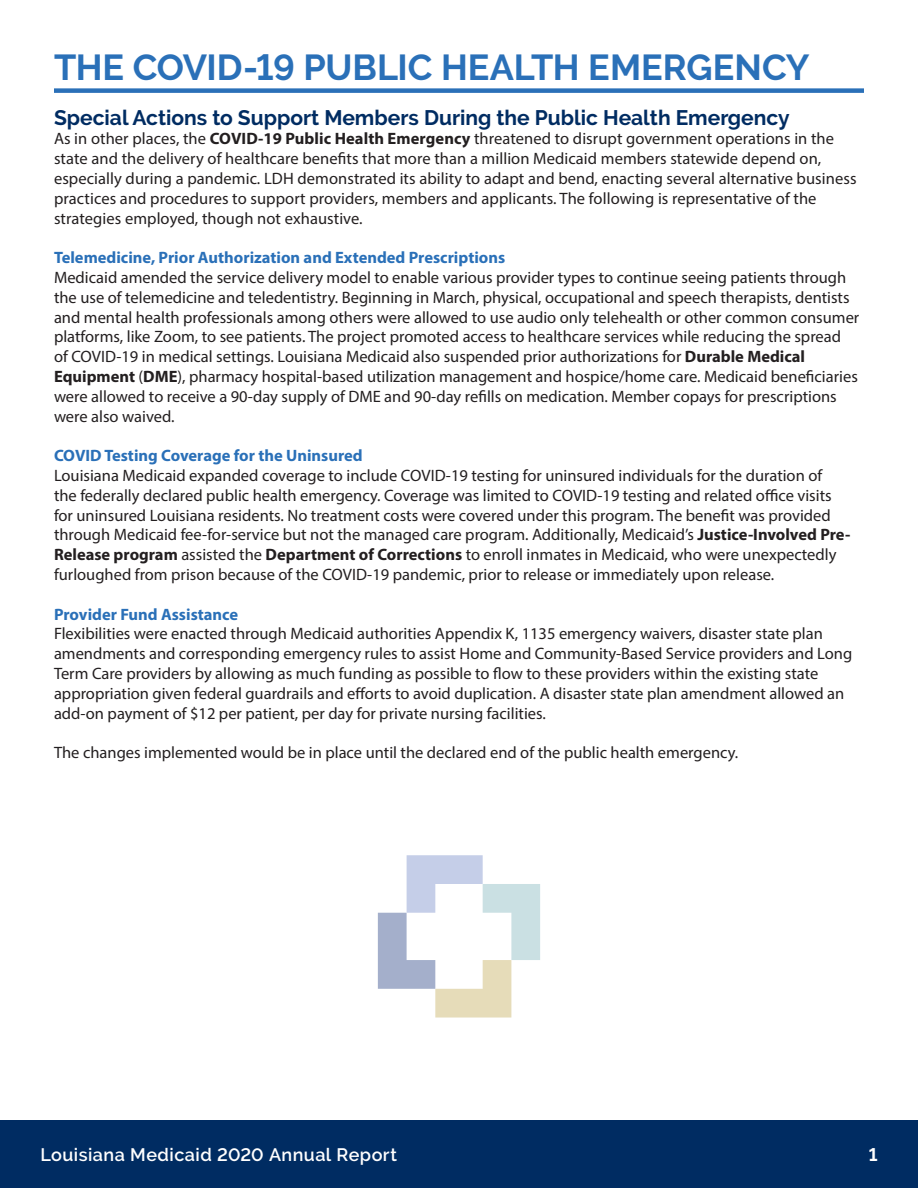
<style>
.page{position:relative;width:918px;height:1188px;background:#fff}
.page>*{position:absolute;margin:0;border:0;box-sizing:border-box;transform-origin:0 0}
.t1{font:700 36px "Raleway";color:#2a70b8}
.t2{font:700 21px "Raleway";color:#002c62}
.t3{font:600 18px "Raleway";letter-spacing:.025em;color:#fff}
.t4{font:700 18px "Raleway";color:#fff}
.t5{font:16.5px/19.8px "Myriad Pro";color:#231f20}
.t6{font:700 16.5px "Myriad Pro";color:#2a70b8}
.s1{font-weight:700}
</style>
<div class="page">
<div style="left:0;top:1120px;width:918px;height:68px;background:#002c62"></div>
<div style="left:54px;top:88px;width:810px;height:5px;background:#2a70b8"></div>
<svg style="left:378px;top:855px;width:162px;height:163px"></svg>
<p class="t1" style="left:54px;top:46px;width:757px">THE COVID-19 PUBLIC HEALTH EMERGENCY</p>
<p class="t2" style="left:54px;top:105px;width:737px">Special Actions to Support Members During the Public Health Emergency</p>
<p class="t5" style="left:54px;top:129px;width:804px">As in other places, the <span class="s1">COVID-19 Public Health Emergency</span> threatened to disrupt government operations in the state and the delivery of healthcare benefits that more than a million Medicaid members statewide depend on, especially during a pandemic. LDH demonstrated its ability to adapt and bend, enacting several alternative business practices and procedures to support providers, members and applicants. The following is representative of the strategies employed, though not exhaustive.</p>
<p class="t6" style="left:54px;top:247px;width:453px">Telemedicine, Prior Authorization and Extended Prescriptions</p>
<p class="t5" style="left:54px;top:267px;width:807px">Medicaid amended the service delivery model to enable various provider types to continue seeing patients through the use of telemedicine and teledentistry. Beginning in March, physical, occupational and speech therapists, dentists and mental health professionals among others were allowed to use audio only telehealth or other common consumer platforms, like Zoom, to see patients. The project promoted access to healthcare services while reducing the spread<br>of COVID-19 in medical settings. Louisiana Medicaid also suspended prior authorizations for <span class="s1">Durable Medical Equipment</span> (<span class="s1">DME</span>), pharmacy hospital-based utilization management and hospice/home care. Medicaid beneficiaries were allowed to receive a 90-day supply of DME and 90-day refills on medication. Member copays for prescriptions were also waived.</p>
<p class="t6" style="left:54px;top:445px;width:310px">COVID Testing Coverage for the Uninsured</p>
<p class="t5" style="left:54px;top:465px;width:798px">Louisiana Medicaid expanded coverage to include COVID-19 testing for uninsured individuals for the duration of<br>the federally declared public health emergency. Coverage was limited to COVID-19 testing and related office visits for uninsured Louisiana residents. No treatment costs were covered under this program. The benefit was provided through Medicaid fee-for-service but not the managed care program. Additionally, Medicaid’s <span class="s1">Justice-Involved Pre-Release program</span> assisted the <span class="s1">Department of Corrections</span> to enroll inmates in Medicaid, who were unexpectedly furloughed from prison because of the COVID-19 pandemic, prior to release or immediately upon release.</p>
<p class="t6" style="left:54px;top:603px;width:186px">Provider Fund Assistance</p>
<p class="t5" style="left:54px;top:624px;width:800px">Flexibilities were enacted through Medicaid authorities Appendix K, 1135 emergency waivers, disaster state plan amendments and corresponding emergency rules to assist Home and Community-Based Service providers and Long Term Care providers by allowing as much funding as possible to flow to these providers within the existing state appropriation given federal guardrails and efforts to avoid duplication. A disaster state plan amendment allowed an add-on payment of $12 per patient, per day for private nursing facilities.</p>
<p class="t5" style="left:54px;top:742px;width:686px">The changes implemented would be in place until the declared end of the public health emergency.</p>
<p class="t3" style="left:40px;top:1145px;width:358px">Louisiana Medicaid 2020 Annual Report</p>
<p class="t4" style="left:869px;top:1145px;width:10px">1</p>
</div>
